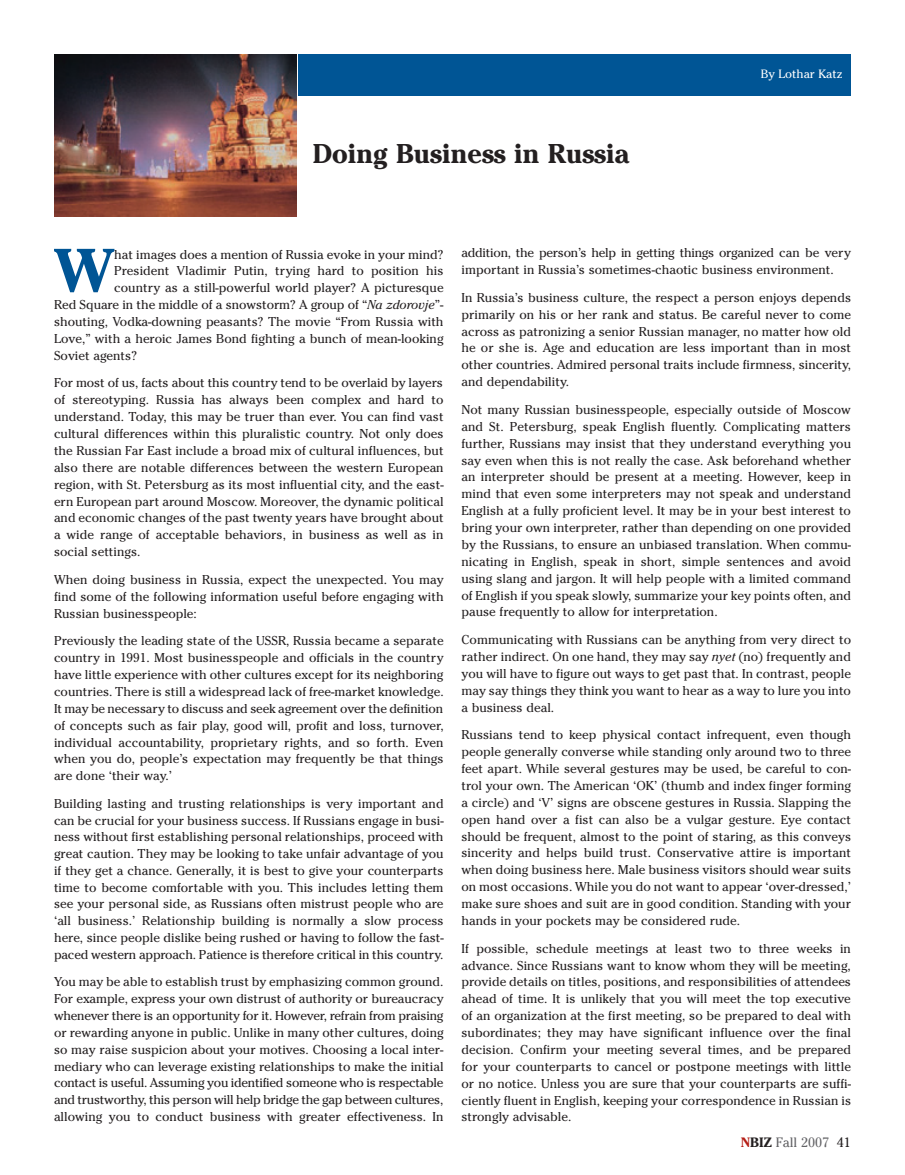
<style>
.page{position:relative;width:905px;height:1175px;background:#fff}
.page>*{position:absolute;margin:0;border:0;box-sizing:border-box;transform-origin:0 0}
.t1{font:700 61.8px "Cheltenham";color:#005595}
.t2{font:700 27px "Cheltenham";color:#231f20}
.t3{font:13.5px "Cheltenham";color:#636366}
.t4{font:12.75px/16.8px "Cheltenham";color:#231f20;text-align:justify}
.t5{font:12px "Cheltenham";color:#fff}
.s1{font-style:italic}
.s2{font-weight:700;color:#b41d15}
.s3{font-weight:700;color:#231f20}
.s4{color:#231f20}
</style>
<div class="page">
<div style="left:54px;top:54px;width:796px;height:41px;background:#005595"></div>
<img style="left:54px;top:54px;width:243px;height:162px">
<h2 class="t2" style="left:313px;top:144px;width:318px">Doing Business in Russia</h2>
<p class="t5" style="left:760px;top:66px;width:83px">By Lothar Katz</p>
<p class="t1" style="left:54px;top:249px;width:62px">W</p>
<p class="t4" style="left:114px;top:246px;width:331px">hat images does a mention of Russia evoke in your mind?</p>
<p class="t4" style="left:114px;top:262px;width:331px">President Vladimir Putin, trying hard to position his</p>
<p class="t4" style="left:114px;top:279px;width:331px">country as a still-powerful world player? A picturesque</p>
<p class="t4" style="left:54px;top:296px;width:391px">Red Square in the middle of a snowstorm? A group of “<span class="s1">Na zdorovje</span>”-</p>
<p class="t4" style="left:54px;top:313px;width:391px">shouting, Vodka-downing peasants? The movie “From Russia with</p>
<p class="t4" style="left:54px;top:330px;width:391px">Love,” with a heroic James Bond fighting a bunch of mean-looking</p>
<p class="t4" style="left:54px;top:347px;width:84px">Soviet agents?</p>
<p class="t4" style="left:54px;top:374px;width:391px">For most of us, facts about this country tend to be overlaid by layers of stereotyping. Russia has always been complex and hard to understand. Today, this may be truer than ever. You can find vast cultural differences within this pluralistic country. Not only does the Russian Far East include a broad mix of cultural influences, but also there are notable differences between the western European region, with St. Petersburg as its most influential city, and the east&shy;ern European part around Moscow. Moreover, the dynamic political and economic changes of the past twenty years have brought about a wide range of acceptable behaviors, in business as well as in social settings.</p>
<p class="t4" style="left:54px;top:571px;width:391px">When doing business in Russia, expect the unexpected. You may find some of the following information useful before engaging with Russian businesspeople:</p>
<p class="t4" style="left:54px;top:632px;width:391px">Previously the leading state of the USSR, Russia became a separate country in 1991. Most businesspeople and officials in the country have little experience with other cultures except for its neighboring countries. There is still a widespread lack of free-market knowledge.<br>It may be necessary to discuss and seek agreement over the definition of concepts such as fair play, good will, profit and loss, turnover, individual accountability, proprietary rights, and so forth. Even when you do, people’s expectation may frequently be that things are done ‘their way.’</p>
<p class="t4" style="left:54px;top:795px;width:391px">Building lasting and trusting relationships is very important and can be crucial for your business success. If Russians engage in busi&shy;ness without first establishing personal relationships, proceed with great caution. They may be looking to take unfair advantage of you if they get a chance. Generally, it is best to give your counterparts time to become comfortable with you. This includes letting them see your personal side, as Russians often mistrust people who are ‘all business.’ Relationship building is normally a slow process here, since people dislike being rushed or having to follow the fast&shy;paced western approach. Patience is therefore critical in this country.</p>
<p class="t4" style="left:54px;top:973px;width:391px">You may be able to establish trust by emphasizing common ground.<br>For example, express your own distrust of authority or bureaucracy whenever there is an opportunity for it. However, refrain from praising or rewarding anyone in public. Unlike in many other cultures, doing so may raise suspicion about your motives. Choosing a local inter&shy;mediary who can leverage existing relationships to make the initial contact is useful. Assuming you identified someone who is respectable and trustworthy, this person will help bridge the gap between cultures, allowing you to conduct business with greater effectiveness. In</p>
<p class="t4" style="left:461px;top:244px;width:391px">addition, the person’s help in getting things organized can be very important in Russia’s sometimes-chaotic business environment.</p>
<p class="t4" style="left:461px;top:289px;width:391px">In Russia’s business culture, the respect a person enjoys depends primarily on his or her rank and status. Be careful never to come across as patronizing a senior Russian manager, no matter how old he or she is. Age and education are less important than in most other countries. Admired personal traits include firmness, sincerity, and dependability.</p>
<p class="t4" style="left:461px;top:401px;width:391px">Not many Russian businesspeople, especially outside of Moscow and St. Petersburg, speak English fluently. Complicating matters further, Russians may insist that they understand everything you say even when this is not really the case. Ask beforehand whether an interpreter should be present at a meeting. However, keep in mind that even some interpreters may not speak and understand English at a fully proficient level. It may be in your best interest to bring your own interpreter, rather than depending on one provided by the Russians, to ensure an unbiased translation. When commu&shy;nicating in English, speak in short, simple sentences and avoid using slang and jargon. It will help people with a limited command of English if you speak slowly, summarize your key points often, and pause frequently to allow for interpretation.</p>
<p class="t4" style="left:461px;top:631px;width:391px">Communicating with Russians can be anything from very direct to rather indirect. On one hand, they may say <span class="s1">nyet</span> (no) frequently and you will have to figure out ways to get past that. In contrast, people may say things they think you want to hear as a way to lure you into a business deal.</p>
<p class="t4" style="left:461px;top:726px;width:391px">Russians tend to keep physical contact infrequent, even though people generally converse while standing only around two to three feet apart. While several gestures may be used, be careful to con&shy;trol your own. The American ‘OK’ (thumb and index finger forming a circle) and ‘V’ signs are obscene gestures in Russia. Slapping the open hand over a fist can also be a vulgar gesture. Eye contact should be frequent, almost to the point of staring, as this conveys sincerity and helps build trust. Conservative attire is important when doing business here. Male business visitors should wear suits on most occasions. While you do not want to appear ‘over-dressed,’ make sure shoes and suit are in good condition. Standing with your hands in your pockets may be considered rude.</p>
<p class="t4" style="left:461px;top:939px;width:391px">If possible, schedule meetings at least two to three weeks in advance. Since Russians want to know whom they will be meeting, provide details on titles, positions, and responsibilities of attendees ahead of time. It is unlikely that you will meet the top executive of an organization at the first meeting, so be prepared to deal with subordinates; they may have significant influence over the final decision. Confirm your meeting several times, and be prepared for your counterparts to cancel or postpone meetings with little or no notice. Unless you are sure that your counterparts are suffi&shy;ciently fluent in English, keeping your correspondence in Russian is strongly advisable.</p>
<p class="t3" style="left:740px;top:1134px;width:112px"><span class="s2">N</span><span class="s3">BIZ</span> Fall 2007 <span class="s4">41</span></p>
</div>
